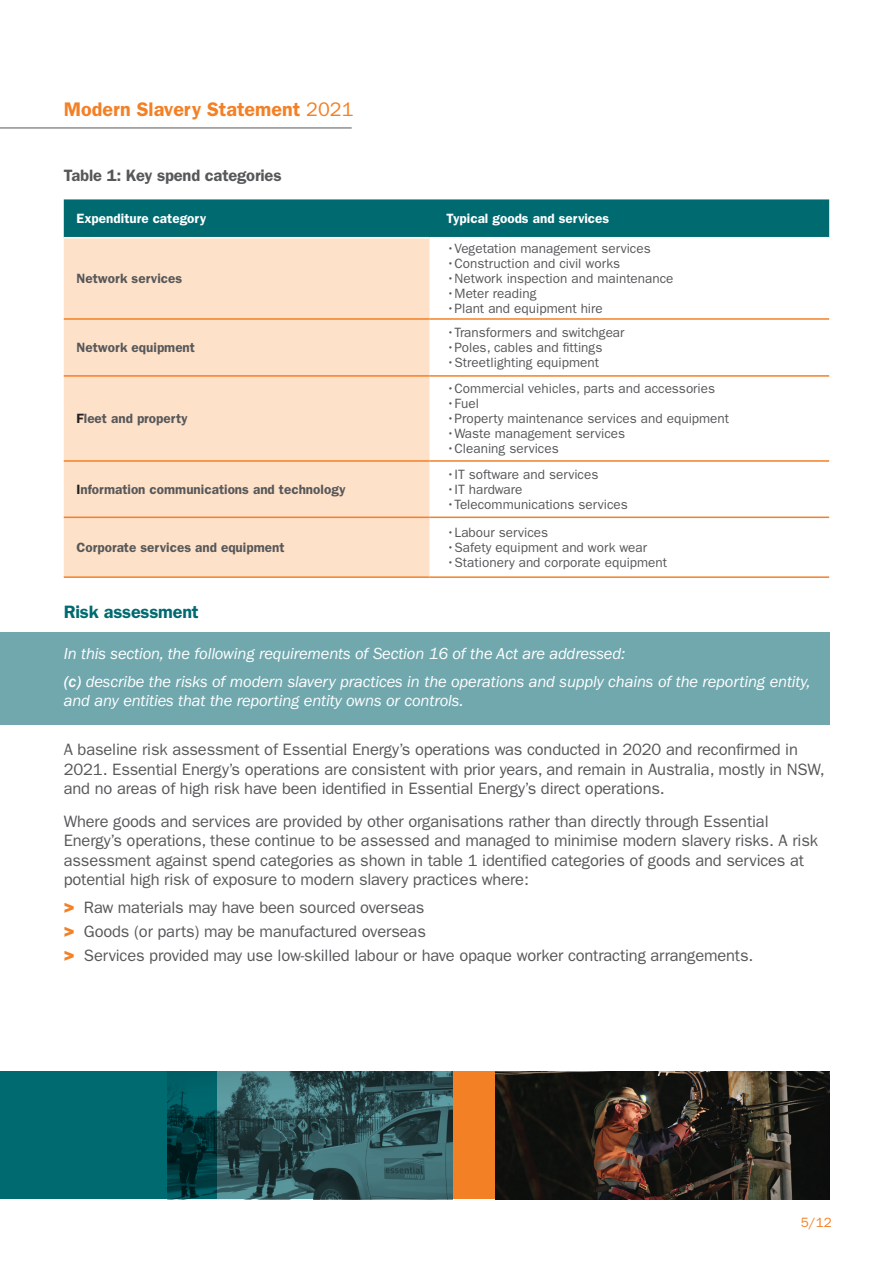
<style>
.page{position:relative;width:893px;height:1263px;background:#fff}
.page>*{position:absolute;margin:0;border:0;box-sizing:border-box;transform-origin:0 0}
.t1{font:600 19.8px "ITC Franklin Gothic Std";color:#f48026}
.t2{font:600 18px "ITC Franklin Gothic Std";letter-spacing:-.01em;color:#006a71}
.t3{font:16.5px/19.5px "ITC Franklin Gothic Std";letter-spacing:-.01em;color:#57585a}
.t4{font:italic 16.5px/28px "ITC Franklin Gothic Std";letter-spacing:-.01em;color:#fff}
.t5{font:600 16.5px "ITC Franklin Gothic Std";letter-spacing:-.01em;color:#57585a}
.t6{font:13.5px "ITC Franklin Gothic Std";color:#57585a}
.t7{font:600 13.5px "ITC Franklin Gothic Std";color:#57585a}
.t8{font:600 13.5px "ITC Franklin Gothic Std";color:#fff}
.t9{font:13.5px "ITC Franklin Gothic Std";color:#f48026}
.s1{font-weight:400}
.s2{color:#231f20}
.s3{font-family:"ITC Franklin Gothic Std Med It";font-style:normal}
.s4{font-family:"ITC Franklin Gothic Std Hvy";font-size:18px;color:#f48026}
</style>
<div class="page">
<div style="left:0;top:633px;width:829px;height:92px;background:#71a8ae"></div>
<div style="left:64px;top:199px;width:765px;height:38px;background:#006a71"></div>
<div style="left:64px;top:238px;width:365px;height:338px;background:#fee1c9"></div>
<hr style="left:64px;top:318px;width:365px;height:2px;background:#f48026">
<hr style="left:429px;top:318px;width:400px;height:2px;background:#f48026">
<hr style="left:64px;top:375px;width:365px;height:2px;background:#f48026">
<hr style="left:429px;top:375px;width:400px;height:2px;background:#f48026">
<hr style="left:64px;top:460px;width:365px;height:2px;background:#f48026">
<hr style="left:429px;top:460px;width:400px;height:2px;background:#f48026">
<hr style="left:64px;top:517px;width:365px;height:1px;background:#f48026">
<hr style="left:429px;top:517px;width:400px;height:1px;background:#f48026">
<hr style="left:64px;top:576px;width:365px;height:2px;background:#f48026">
<hr style="left:429px;top:576px;width:400px;height:2px;background:#f48026">
<div style="left:453px;top:1071px;width:44px;height:128px;background:#f48026"></div>
<img style="left:495px;top:1071px;width:334px;height:128px">
<div style="left:0;top:1071px;width:216px;height:128px;background:#006a71"></div>
<img style="left:168px;top:1071px;width:285px;height:128px">
<hr style="left:0;top:128px;width:352px;height:1px;background:#57585a">
<p class="t1" style="left:64px;top:98px;width:291px">Modern Slavery Statement <span class="s1">2021</span></p>
<p class="t5" style="left:64px;top:166px;width:219px">Table 1: Key spend categories</p>
<p class="t8" style="left:77px;top:211px;width:131px">Expenditure category</p>
<p class="t8" style="left:446px;top:211px;width:164px">Typical goods and services</p>
<p class="t7" style="left:77px;top:270px;width:107px">Network services</p>
<p class="t7" style="left:77px;top:339px;width:120px">Network equipment</p>
<p class="t7" style="left:77px;top:410px;width:113px"><span class="s2">F</span>leet and property</p>
<p class="t7" style="left:77px;top:481px;width:271px"><span class="s2">I</span>nformation communications and technology</p>
<p class="t7" style="left:77px;top:539px;width:209px">Corporate services and equipment</p>
<p class="t6" style="left:446px;top:241px;width:206px">•Vegetation management services</p>
<p class="t6" style="left:446px;top:256px;width:175px">•Construction and civil works</p>
<p class="t6" style="left:446px;top:271px;width:229px">•Network inspection and maintenance</p>
<p class="t6" style="left:446px;top:286px;width:91px">•Meter reading</p>
<p class="t6" style="left:446px;top:301px;width:158px">•Plant and equipment hire</p>
<p class="t6" style="left:446px;top:325px;width:180px">•Transformers and switchgear</p>
<p class="t6" style="left:446px;top:340px;width:157px">•Poles, cables and fittings</p>
<p class="t6" style="left:446px;top:355px;width:154px">•Streetlighting equipment</p>
<p class="t6" style="left:446px;top:381px;width:270px">•Commercial vehicles, parts and accessories</p>
<p class="t6" style="left:446px;top:396px;width:34px">•Fuel</p>
<p class="t6" style="left:446px;top:411px;width:284px">•Property maintenance services and equipment</p>
<p class="t6" style="left:446px;top:426px;width:180px">•Waste management services</p>
<p class="t6" style="left:446px;top:441px;width:114px">•Cleaning services</p>
<p class="t6" style="left:446px;top:466px;width:153px">•IT software and services</p>
<p class="t6" style="left:446px;top:481px;width:77px">•IT hardware</p>
<p class="t6" style="left:446px;top:496px;width:183px">•Telecommunications services</p>
<p class="t6" style="left:446px;top:524px;width:103px">•Labour services</p>
<p class="t6" style="left:446px;top:539px;width:202px">•Safety equipment and work wear</p>
<p class="t6" style="left:446px;top:554px;width:222px">•Stationery and corporate equipment</p>
<p class="t2" style="left:64px;top:601px;width:136px">Risk assessment</p>
<p class="t4" style="left:64px;top:639px;width:748px">In this section, the following requirements of Section 16 of the Act are addressed:<br><span class="s3">(c)</span> describe the risks of modern slavery practices in the operations and supply chains of the reporting entity,</p>
<p class="t4" style="left:64px;top:687px;width:401px">and any entities that the reporting entity owns or controls.</p>
<p class="t3" style="left:64px;top:740px;width:762px">A baseline risk assessment of Essential Energy’s operations was conducted in 2020 and reconfirmed in<br>2021. Essential Energy’s operations are consistent with prior years, and remain in Australia, mostly in NSW, and no areas of high risk have been identified in Essential Energy’s direct operations.</p>
<p class="t3" style="left:64px;top:811px;width:756px">Where goods and services are provided by other organisations rather than directly through Essential Energy’s operations, these continue to be assessed and managed to minimise modern slavery risks. A risk assessment against spend categories as shown in table 1 identified categories of goods and services at potential high risk of exposure to modern slavery practices where:</p>
<p class="t3" style="left:64px;top:896px;width:691px;line-height:23.7px"><span class="s4">&gt;</span> Raw materials may have been sourced overseas<br><span class="s4">&gt;</span> Goods (or parts) may be manufactured overseas<br><span class="s4">&gt;</span> Services provided may use low-skilled labour or have opaque worker contracting arrangements.</p>
<p class="t9" style="left:801px;top:1214px;width:32px">5/12</p>
</div>
